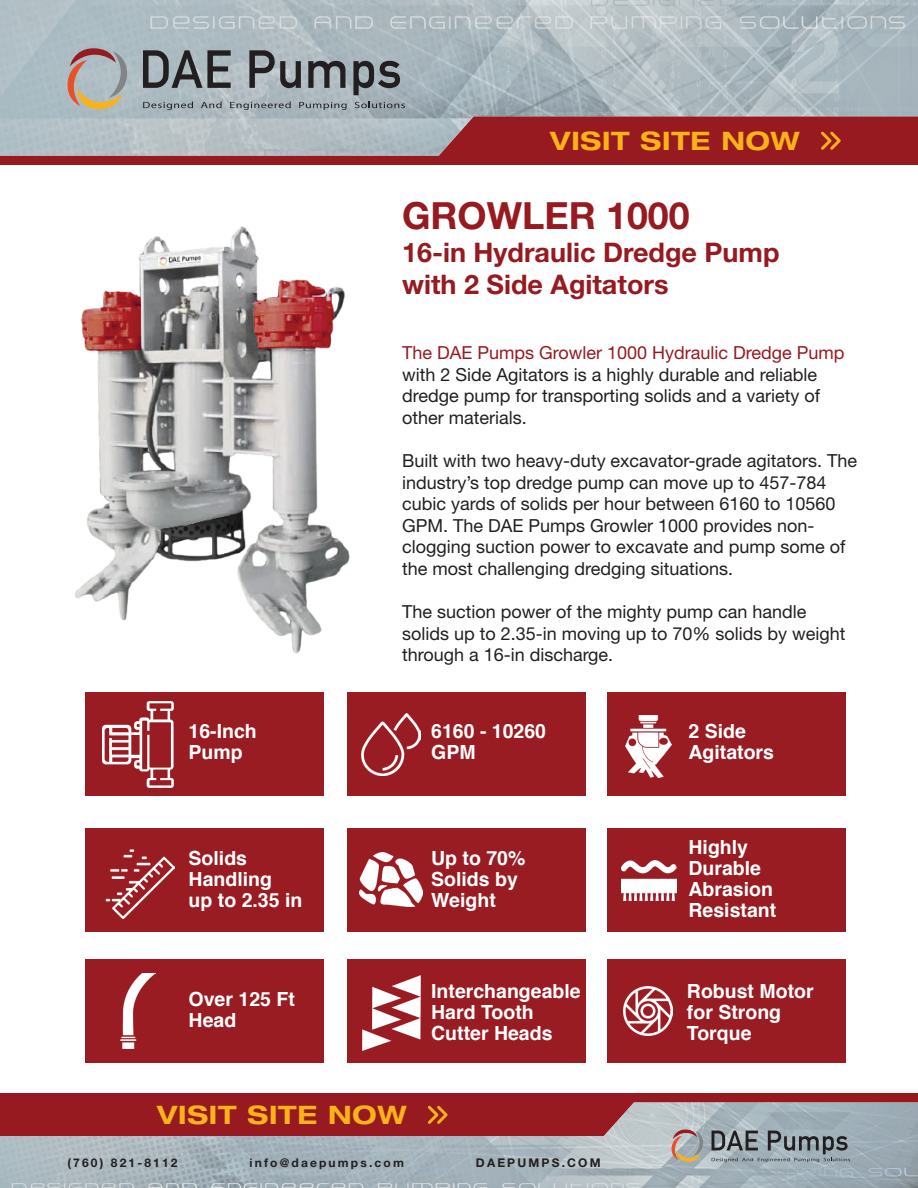
<style>
.page{position:relative;width:918px;height:1188px;background:#fff}
.page>*{position:absolute;margin:0;border:0;box-sizing:border-box;transform-origin:0 0}
.t1{font:700 37.5px "Helvetica Neue LT Std";color:#961a20}
.t2{font:700 27px/32.4px "Helvetica Neue LT Std";color:#961a20}
.t3{font:700 expanded 25.5px "Helvetica Neue LT Std";letter-spacing:.03em;color:#f9b21a}
.t4{font:700 19.5px/21px "Helvetica";color:#fff}
.t5{font:18px/21.6px "Helvetica Neue LT Std";color:#231f20}
.t6{font:18px "Helvetica Neue LT Std";color:#961a20}
.t7{font:700 12px "Helvetica Neue LT Std";letter-spacing:.18em;color:#231f20}
</style>
<div class="page">
<div style="left:0;top:96px;width:918px;height:69px;background:#961a20"></div>
<img style="left:0;top:0;width:918px;height:156px">
<svg style="left:818px;top:129px;width:25px;height:24px"></svg>
<svg style="left:62px;top:43px;width:71px;height:73px;background:#b0aba6"></svg>
<svg style="left:143px;top:50px;width:88px;height:38px;background:#72787c"></svg>
<svg style="left:249px;top:50px;width:52px;height:38px;background:#7a7f83"></svg>
<svg style="left:308px;top:61px;width:37px;height:27px"></svg>
<svg style="left:353px;top:61px;width:47px;height:34px;background:#6a7075"></svg>
<svg style="left:143px;top:102px;width:50px;height:8px"></svg>
<svg style="left:201px;top:102px;width:21px;height:6px"></svg>
<svg style="left:230px;top:102px;width:61px;height:8px"></svg>
<svg style="left:299px;top:102px;width:48px;height:8px"></svg>
<svg style="left:355px;top:102px;width:50px;height:6px"></svg>
<div style="left:0;top:1093px;width:918px;height:70px;background:#961a20"></div>
<img style="left:0;top:1102px;width:918px;height:86px">
<svg style="left:425px;top:1103px;width:25px;height:24px"></svg>
<svg style="left:669px;top:1126px;width:37px;height:39px"></svg>
<svg style="left:712px;top:1131px;width:138px;height:31px;background:#848f95"></svg>
<div style="left:85px;top:693px;width:239px;height:103px;background:#991c22"></div>
<div style="left:85px;top:828px;width:239px;height:103px;background:#991c22"></div>
<div style="left:85px;top:960px;width:239px;height:103px;background:#991c22"></div>
<div style="left:347px;top:693px;width:239px;height:103px;background:#991c22"></div>
<div style="left:347px;top:828px;width:239px;height:103px;background:#991c22"></div>
<div style="left:347px;top:960px;width:239px;height:103px;background:#991c22"></div>
<div style="left:608px;top:693px;width:238px;height:103px;background:#991c22"></div>
<div style="left:608px;top:828px;width:238px;height:103px;background:#991c22"></div>
<div style="left:608px;top:960px;width:238px;height:103px;background:#991c22"></div>
<img style="left:621px;top:860px;width:56px;height:40px">
<img style="left:623px;top:987px;width:49px;height:48px">
<img style="left:625px;top:715px;width:47px;height:63px">
<img style="left:360px;top:852px;width:63px;height:55px">
<img style="left:362px;top:975px;width:58px;height:75px">
<img style="left:362px;top:713px;width:59px;height:63px">
<img style="left:102px;top:701px;width:71px;height:86px">
<img style="left:105px;top:849px;width:70px;height:70px">
<img style="left:120px;top:974px;width:35px;height:75px">
<img style="left:75px;top:227px;width:275px;height:426px">
<h3 class="t3" style="left:550px;top:125px;width:251px">VISIT SITE NOW</h3>
<h1 class="t1" style="left:402px;top:193px;width:289px">GROWLER 1000</h1>
<h2 class="t2" style="left:402px;top:235px;width:379px">16-in Hydraulic Dredge Pump with 2 Side Agitators</h2>
<p class="t6" style="left:402px;top:342px;width:444px">The DAE Pumps Growler 1000 Hydraulic Dredge Pump</p>
<p class="t5" style="left:402px;top:363px;width:420px">with 2 Side Agitators is a highly durable and reliable dredge pump for transporting solids and a variety of other materials.</p>
<p class="t5" style="left:402px;top:450px;width:457px">Built with two heavy-duty excavator-grade agitators. The industry’s top dredge pump can move up to 457-784 cubic yards of solids per hour between 6160 to 10560<br>GPM. The DAE Pumps Growler 1000 provides non&shy;clogging suction power to excavate and pump some of the most challenging dredging situations.</p>
<p class="t5" style="left:402px;top:601px;width:445px">The suction power of the mighty pump can handle solids up to 2.35-in moving up to 70% solids by weight through a 16-in discharge.</p>
<p class="t4" style="left:189px;top:721px;width:70px">16-Inch<br>Pump</p>
<p class="t4" style="left:431px;top:721px;width:116px">6160 - 10260<br>GPM</p>
<p class="t4" style="left:688px;top:721px;width:87px">2 Side<br>Agitators</p>
<p class="t4" style="left:189px;top:848px;width:115px">Solids<br>Handling<br>up to 2.35 in</p>
<p class="t4" style="left:431px;top:848px;width:96px">Up to 70%<br>Solids by<br>Weight</p>
<p class="t4" style="left:689px;top:837px;width:89px">Highly<br>Durable<br>Abrasion<br>Resistant</p>
<p class="t4" style="left:189px;top:988px;width:108px">Over 125 Ft<br>Head</p>
<p class="t4" style="left:431px;top:981px;width:151px">Interchangeable<br>Hard Tooth<br>Cutter Heads</p>
<p class="t4" style="left:687px;top:981px;width:128px">Robust Motor for Strong<br>Torque</p>
<h3 class="t3" style="left:157px;top:1099px;width:251px">VISIT SITE NOW</h3>
<p class="t7" style="left:68px;top:1155px;width:112px">(760) 821-8112</p>
<p class="t7" style="left:250px;top:1155px;width:156px">info@daepumps.com</p>
<p class="t7" style="left:476px;top:1155px;width:126px">DAEPUMPS.COM</p>
</div>
